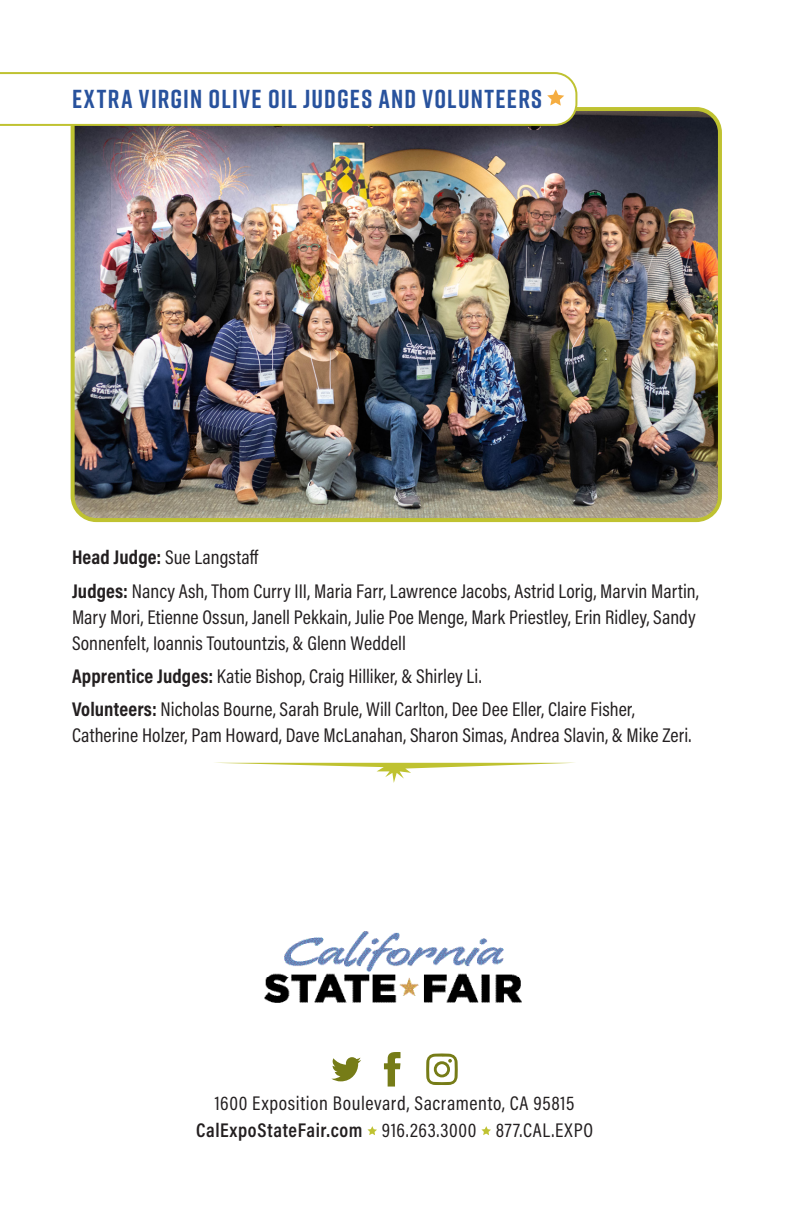
<style>
.page{position:relative;width:792px;height:1224px;background:#fff}
.page>*{position:absolute;margin:0;border:0;box-sizing:border-box;transform-origin:0 0}
.t1{font:700 26px "Rift";letter-spacing:.045em;color:#28529d}
.t2{font:20px/33.2px "Acumin Pro Cond";letter-spacing:.005em;color:#231f20}
.t3{font:20px/27.6px "Acumin Pro Cond";letter-spacing:.035em;color:#231f20;text-align:center}
.s1{font-weight:700}
.s2{font-weight:600}
</style>
<div class="page">
<img style="left:70px;top:107px;width:652px;height:416px">
<svg style="left:0;top:72px;width:578px;height:55px"></svg>
<img style="left:264px;top:931px;width:258px;height:72px">
<svg style="left:331px;top:1057px;width:30px;height:24px"></svg>
<svg style="left:384px;top:1052px;width:17px;height:35px"></svg>
<svg style="left:426px;top:1053px;width:32px;height:32px"></svg>
<svg style="left:223px;top:763px;width:346px;height:20px"></svg>
<svg style="left:367px;top:1126px;width:10px;height:9px"></svg>
<svg style="left:481px;top:1126px;width:10px;height:9px"></svg>
<p class="t1" style="left:72px;top:80px;width:472px">EXTRA VIRGIN OLIVE OIL JUDGES AND VOLUNTEERS</p>
<p class="t2" style="left:72px;top:540px;width:628px"><span class="s1">Head Judge:</span> Sue Langstaff<br><span class="s1">Judges:</span> Nancy Ash, Thom Curry III, Maria Farr, Lawrence Jacobs, Astrid Lorig, Marvin Martin,</p>
<p class="t2" style="left:72px;top:603px;width:625px;line-height:26px">Mary Mori, Etienne Ossun, Janell Pekkain, Julie Poe Menge, Mark Priestley, Erin Ridley, Sandy<br>Sonnenfelt, Ioannis Toutountzis, &amp; Glenn Weddell</p>
<p class="t2" style="left:72px;top:659px;width:564px"><span class="s1">Apprentice Judges:</span> Katie Bishop, Craig Hilliker, &amp; Shirley Li.<br><span class="s1">Volunteers:</span> Nicholas Bourne, Sarah Brule, Will Carlton, Dee Dee Eller, Claire Fisher,</p>
<p class="t2" style="left:72px;top:718px;width:621px">Catherine Holzer, Pam Howard, Dave McLanahan, Sharon Simas, Andrea Slavin, &amp; Mike Zeri.</p>
<p class="t3" style="left:196px;top:1089px;width:399px">1600 Exposition Boulevard, Sacramento, CA 95815<br><span class="s2">CalExpoStateFair.com</span> 916.263.3000 877.CAL.EXPO</p>
</div>
